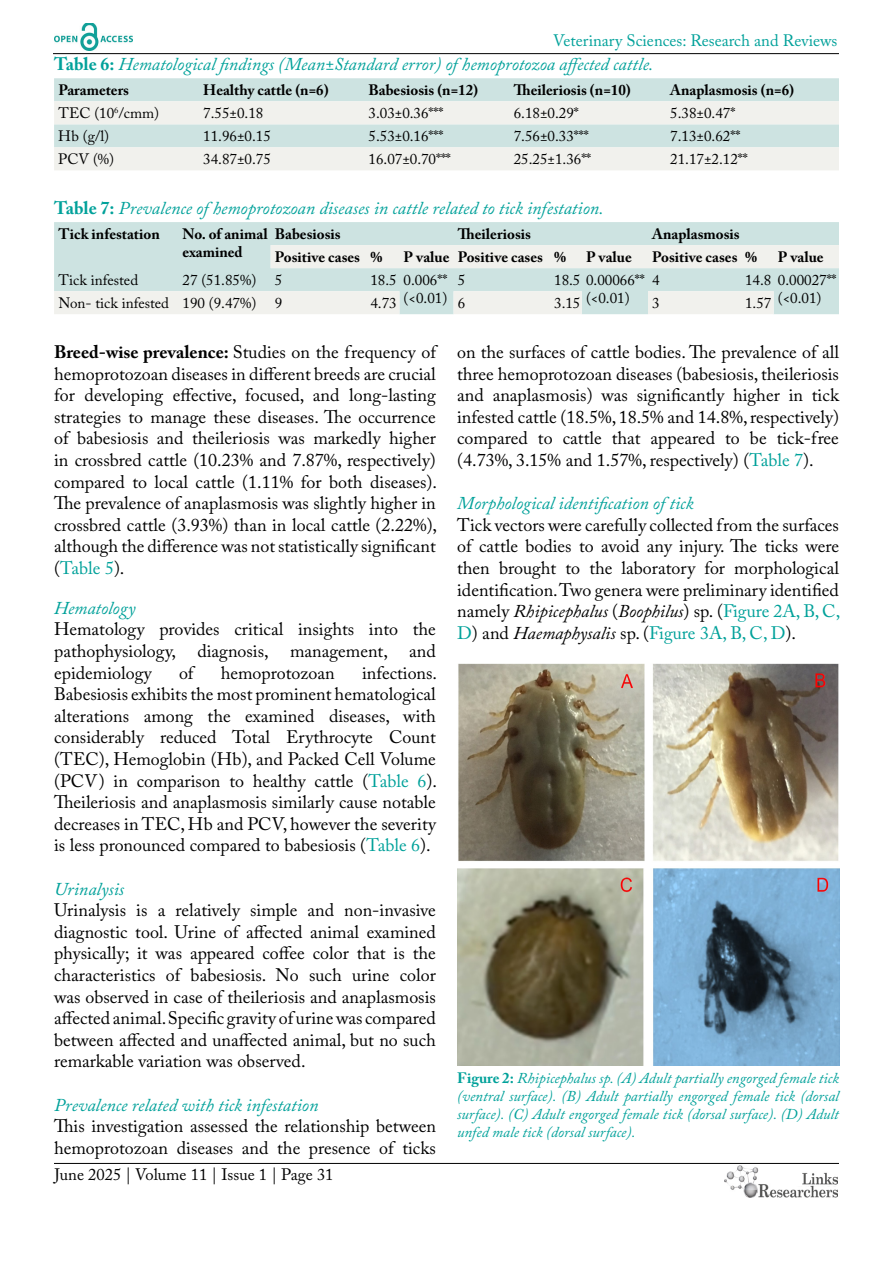
<style>
.page{position:relative;width:893px;height:1263px;background:#fff}
.page>*{position:absolute;margin:0;border:0;box-sizing:border-box;transform-origin:0 0}
.t1{font:18px/21.6px "Adobe Caslon Pro";color:#000;text-align:justify}
.t2{font:italic 18px "Adobe Caslon Pro";color:#00a19a}
.t3{font:16.5px "Adobe Caslon Pro";color:#00a19a}
.t4{font:16.5px "Adobe Caslon Pro";color:#000}
.t5{font:15px/18px "Adobe Caslon Pro";color:#000;text-align:right}
.t6{font:700 15px/18px "Adobe Caslon Pro";color:#000}
.t7{font:italic 15px/18px "Adobe Caslon Pro";color:#00a19a;text-align:justify}
.s1{font-weight:700;font-style:normal}
.s2{font-weight:700}
.s3{color:#00a19a}
.s4{font-style:italic}
</style>
<div class="page">
<hr style="left:53px;top:53px;width:786px;height:1px;background:#000">
<hr style="left:54px;top:1163px;width:785px;height:1px;background:#000">
<img style="left:724px;top:1166px;width:113px;height:32px">
<img style="left:54px;top:23px;width:79px;height:27px">
<div style="left:54px;top:78px;width:785px;height:23px;background:#cde3e1"></div>
<svg style="left:54px;top:101px;width:785px;height:69px;background:#e5ece9"></svg>
<div style="left:54px;top:222px;width:785px;height:23px;background:#cde3e1"></div>
<svg style="left:54px;top:245px;width:785px;height:69px;background:#deeae7"></svg>
<img style="left:457px;top:663px;width:382px;height:402px">
<p class="t3" style="left:553px;top:31px;width:286px">Veterinary Sciences: Research and Reviews</p>
<p class="t2" style="left:54px;top:54px;width:601px"><span class="s1">Table 6:</span> Hematological findings (Mean±Standard error) of hemoprotozoa affected cattle.</p>
<p class="t6" style="left:58px;top:81px;width:72px">Parameters</p>
<p class="t6" style="left:203px;top:81px;width:127px">Healthy cattle (n=6)</p>
<p class="t6" style="left:368px;top:81px;width:111px">Babesiosis (n=12)</p>
<p class="t6" style="left:514px;top:81px;width:118px">Theileriosis (n=10)</p>
<p class="t6" style="left:670px;top:81px;width:125px">Anaplasmosis (n=6)</p>
<p class="t5" style="left:58px;top:104px;width:102px">TEC (10<sup>6</sup>/cmm)</p>
<p class="t5" style="left:203px;top:104px;width:62px">7.55±0.18</p>
<p class="t5" style="left:368px;top:104px;width:76px">3.03±0.36***</p>
<p class="t5" style="left:514px;top:104px;width:67px">6.18±0.29*</p>
<p class="t5" style="left:670px;top:104px;width:67px">5.38±0.47*</p>
<p class="t5" style="left:58px;top:127px;width:52px">Hb (g/l)</p>
<p class="t5" style="left:203px;top:127px;width:69px">11.96±0.15</p>
<p class="t5" style="left:368px;top:127px;width:76px">5.53±0.16***</p>
<p class="t5" style="left:514px;top:127px;width:76px">7.56±0.33***</p>
<p class="t5" style="left:670px;top:127px;width:71px">7.13±0.62**</p>
<p class="t5" style="left:58px;top:150px;width:57px">PCV (%)</p>
<p class="t5" style="left:203px;top:150px;width:69px">34.87±0.75</p>
<p class="t5" style="left:368px;top:150px;width:84px">16.07±0.70***</p>
<p class="t5" style="left:514px;top:150px;width:79px">25.25±1.36**</p>
<p class="t5" style="left:670px;top:150px;width:79px">21.17±2.12**</p>
<p class="t2" style="left:54px;top:197px;width:551px"><span class="s1">Table 7:</span> Prevalence of hemoprotozoan diseases in cattle related to tick infestation.</p>
<p class="t6" style="left:58px;top:225px;width:103px">Tick infestation</p>
<p class="t6" style="left:183px;top:225px;width:87px">No. of animal examined</p>
<p class="t6" style="left:275px;top:225px;width:67px">Babesiosis</p>
<p class="t6" style="left:458px;top:225px;width:75px">Theileriosis</p>
<p class="t6" style="left:652px;top:225px;width:89px">Anaplasmosis</p>
<p class="t6" style="left:275px;top:248px;width:109px">Positive cases %</p>
<p class="t6" style="left:404px;top:248px;width:164px">P value Positive cases %</p>
<p class="t6" style="left:586px;top:248px;width:47px">P value</p>
<p class="t6" style="left:652px;top:248px;width:106px">Positive cases %</p>
<p class="t6" style="left:778px;top:248px;width:47px">P value</p>
<p class="t5" style="left:58px;top:271px;width:81px">Tick infested</p>
<p class="t5" style="left:183px;top:271px;width:101px">27 (51.85%) 5</p>
<p class="t5" style="left:370px;top:271px;width:78px">18.5 0.006** (&lt;0.01)</p>
<p class="t5" style="left:458px;top:271px;width:9px">5</p>
<p class="t5" style="left:586px;top:271px;width:60px;text-align:left;text-indent:-32px">18.5 0.00066** (&lt;0.01)</p>
<p class="t5" style="left:652px;top:271px;width:9px">4</p>
<p class="t5" style="left:745px;top:271px;width:93px">14.8 0.00027**</p>
<p class="t5" style="left:58px;top:294px;width:112px">Non- tick infested</p>
<p class="t5" style="left:778px;top:289px;width:45px">(&lt;0.01)</p>
<p class="t5" style="left:183px;top:294px;width:101px">190 (9.47%) 9</p>
<p class="t5" style="left:370px;top:294px;width:28px">4.73</p>
<p class="t5" style="left:458px;top:294px;width:9px">6</p>
<p class="t5" style="left:554px;top:294px;width:28px">3.15</p>
<p class="t5" style="left:652px;top:294px;width:9px">3</p>
<p class="t5" style="left:745px;top:294px;width:28px">1.57</p>
<p class="t1" style="left:54px;top:341px;width:385px"><span class="s2">Breed-wise prevalence:</span> Studies on the frequency of hemoprotozoan diseases in different breeds are crucial for developing effective, focused, and long-lasting strategies to manage these diseases. The occurrence of babesiosis and theileriosis was markedly higher in crossbred cattle (10.23% and 7.87%, respectively) compared to local cattle (1.11% for both diseases).<br>The prevalence of anaplasmosis was slightly higher in crossbred cattle (3.93%) than in local cattle (2.22%), although the difference was not statistically significant (<span class="s3">Table 5</span>).</p>
<p class="t2" style="left:54px;top:597px;width:83px">Hematology</p>
<p class="t1" style="left:54px;top:618px;width:383px">Hematology provides critical insights into the pathophysiology, diagnosis, management, and epidemiology</p>
<p class="t1" style="left:457px;top:341px;width:383px">on the surfaces of cattle bodies. The prevalence of all three hemoprotozoan diseases (babesiosis, theileriosis and anaplasmosis) was significantly higher in tick infested cattle (18.5%, 18.5% and 14.8%, respectively) compared to cattle that appeared to be tick-free (4.73%, 3.15% and 1.57%, respectively) (<span class="s3">Table 7</span>).</p>
<p class="t2" style="left:457px;top:492px;width:238px">Morphological identification of tick</p>
<p class="t1" style="left:457px;top:514px;width:385px">Tick vectors were carefully collected from the surfaces of cattle bodies to avoid any injury. The ticks were then brought to the laboratory for morphological identification. Two genera were preliminary identified namely <span class="s4">Rhipicephalus</span> (<span class="s4">Boophilus</span>) sp. (<span class="s3">Figure 2A, B, C, D</span>) and <span class="s4">Haemaphysalis</span> sp. (<span class="s3">Figure 3A, B, C, D</span>).</p>
<p class="t1" style="left:54px;top:661px;width:385px;text-indent:308px">infections.<br>Babesiosis exhibits the most prominent hematological alterations among the examined diseases, with considerably reduced Total Erythrocyte Count (TEC), Hemoglobin (Hb), and Packed Cell Volume (PCV) in comparison to healthy cattle (<span class="s3">Table 6</span>).<br>Theileriosis and anaplasmosis similarly cause notable decreases in TEC, Hb and PCV, however the severity is less pronounced compared to babesiosis (<span class="s3">Table 6</span>).</p>
<p class="t2" style="left:54px;top:878px;width:72px">Urinalysis</p>
<p class="t1" style="left:54px;top:899px;width:383px">Urinalysis is a relatively simple and non-invasive diagnostic tool. Urine of affected animal examined physically; it was appeared coffee color that is the characteristics of babesiosis. No such urine color was observed in case of theileriosis and anaplasmosis affected animal. Specific gravity of urine was compared between affected and unaffected animal, but no such remarkable variation was observed.</p>
<p class="t2" style="left:54px;top:1094px;width:266px">Prevalence related with tick infestation</p>
<p class="t1" style="left:54px;top:1115px;width:383px">This investigation assessed the relationship between hemoprotozoan diseases and the presence of ticks</p>
<p class="t1" style="left:179px;top:661px;width:16px">of</p>
<p class="t1" style="left:221px;top:661px;width:116px">hemoprotozoan</p>
<p class="t7" style="left:457px;top:1069px;width:383px"><span class="s1">Figure 2:</span> Rhipicephalus sp. (A) Adult partially engorged female tick (ventral surface). (B) Adult partially engorged female tick (dorsal surface). (C) Adult engorged female tick (dorsal surface). (D) Adult unfed male tick (dorsal surface).</p>
<p class="t4" style="left:54px;top:1165px;width:281px">June 2025 | Volume 11 | Issue 1 | Page 31</p>
</div>
